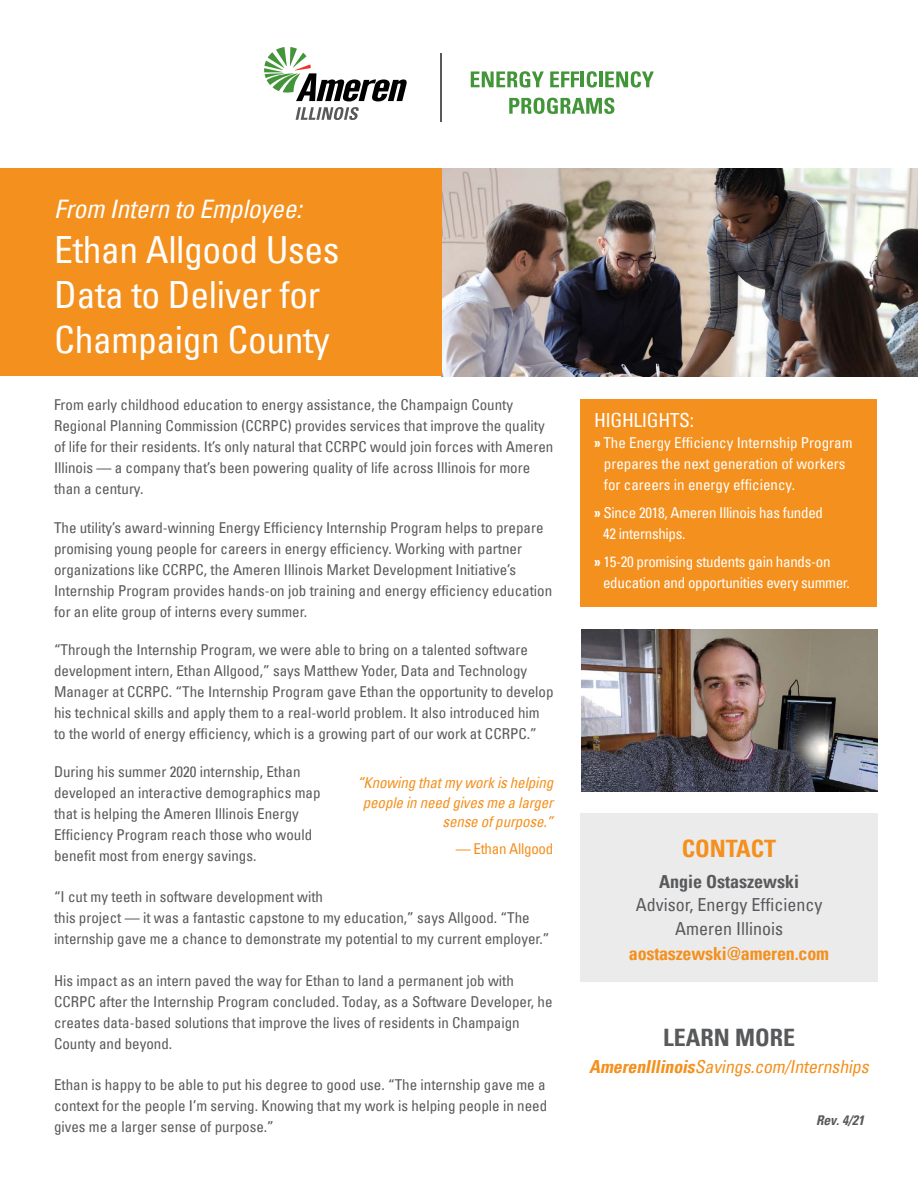
<style>
.page{position:relative;width:918px;height:1188px;background:#fff}
.page>*{position:absolute;margin:0;border:0;box-sizing:border-box;transform-origin:0 0}
.t1{font:condensed 37.5px/45px "Univers LT";letter-spacing:-.01em;color:#fff}
.t2{font:italic condensed 25.5px "Univers";letter-spacing:-.01em;color:#fff}
.t3{font:24px "Univers Com 67 Bold Cond";color:#58595b}
.t4{font:24px "Univers Com 67 Bold Cond";color:#f4901d}
.t5{font:condensed 19.5px "Univers LT";letter-spacing:-.02em;color:#fff}
.t6{font:condensed 18px/24px "Univers LT";color:#58595b;text-align:center}
.t7{font:italic condensed 18px "Univers LT";color:#f4901d}
.t8{font:700 condensed 18px "Univers";letter-spacing:-.01em;color:#f4901d}
.t9{font:700 condensed 18px "Univers";color:#58595b}
.t10{font:condensed 15px/21px "Univers LT";color:#58595b}
.t11{font:condensed 15px/21px "Univers LT";letter-spacing:-.02em;color:#fff}
.t12{font:condensed 15px/21px "Univers LT";color:#fff}
.t13{font:italic condensed 15px/19.5px "Univers";letter-spacing:-.01em;color:#f4901d;text-align:right}
.t14{font:condensed 15px "Univers LT";letter-spacing:-.02em;color:#f4901d}
.t15{font:italic 700 condensed 13.5px "Univers";color:#58595b}
.s1{font-family:"Univers Com 67 Bold Cond";font-stretch:normal}
</style>
<div class="page">
<img style="left:441px;top:169px;width:477px;height:207px">
<div style="left:0;top:169px;width:441px;height:207px;background:#f4901d"></div>
<hr style="left:440px;top:53px;width:2px;height:69px;background:#58595b">
<svg style="left:264px;top:47px;width:143px;height:54px"></svg>
<svg style="left:296px;top:107px;width:63px;height:13px"></svg>
<svg style="left:471px;top:71px;width:73px;height:17px"></svg>
<svg style="left:550px;top:71px;width:29px;height:16px"></svg>
<hr style="left:581px;top:71px;width:3px;height:16px;background:#439539">
<svg style="left:587px;top:71px;width:10px;height:17px"></svg>
<hr style="left:599px;top:71px;width:3px;height:16px;background:#439539">
<svg style="left:605px;top:71px;width:49px;height:17px"></svg>
<svg style="left:509px;top:98px;width:105px;height:16px"></svg>
<div style="left:580px;top:400px;width:297px;height:207px;background:#f4901d"></div>
<div style="left:580px;top:814px;width:298px;height:168px;background:#ebebec"></div>
<img style="left:581px;top:630px;width:297px;height:162px">
<h2 class="t2" style="left:54px;top:193px;width:249px">From Intern to Employee:</h2>
<h1 class="t1" style="left:54px;top:227px;width:287px">Ethan Allgood Uses<br>Data to Deliver for<br>Champaign County</h1>
<p class="t10" style="left:54px;top:394px;width:501px">From early childhood education to energy assistance, the Champaign County Regional Planning Commission (CCRPC) provides services that improve the quality of life for their residents. It’s only natural that CCRPC would join forces with Ameren Illinois — a company that’s been powering quality of life across Illinois for more than a century.</p>
<p class="t10" style="left:54px;top:517px;width:500px">The utility’s award-winning Energy Efficiency Internship Program helps to prepare promising young people for careers in energy efficiency. Working with partner organizations like CCRPC, the Ameren Illinois Market Development Initiative’s Internship Program provides hands-on job training and energy efficiency education for an elite group of interns every summer.</p>
<p class="t10" style="left:54px;top:639px;width:501px">“Through the Internship Program, we were able to bring on a talented software development intern, Ethan Allgood,” says Matthew Yoder, Data and Technology Manager at CCRPC. “The Internship Program gave Ethan the opportunity to develop his technical skills and apply them to a real-world problem. It also introduced him to the world of energy efficiency, which is a growing part of our work at CCRPC.”</p>
<p class="t10" style="left:54px;top:761px;width:268px">During his summer 2020 internship, Ethan developed an interactive demographics map that is helping the Ameren Illinois Energy Efficiency Program reach those who would benefit most from energy savings.</p>
<p class="t10" style="left:54px;top:886px;width:497px">“I cut my teeth in software development with<br>this project — it was a fantastic capstone to my education,” says Allgood. “The internship gave me a chance to demonstrate my potential to my current employer.”</p>
<p class="t10" style="left:54px;top:970px;width:500px">His impact as an intern paved the way for Ethan to land a permanent job with CCRPC after the Internship Program concluded. Today, as a Software Developer, he creates data-based solutions that improve the lives of residents in Champaign County and beyond.</p>
<p class="t10" style="left:54px;top:1074px;width:495px;text-align:justify">Ethan is happy to be able to put his degree to good use. “The internship gave me a context for the people I’m serving. Knowing that my work is helping people in need gives me a larger sense of purpose.”</p>
<p class="t13" style="left:357px;top:773px;width:198px">“Knowing that my work is helping people in need gives me a larger sense of purpose.”</p>
<p class="t14" style="left:456px;top:839px;width:99px">— Ethan Allgood</p>
<h3 class="t5" style="left:594px;top:408px;width:102px">HIGHLIGHTS:</h3>
<p class="t12" style="left:604px;top:432px;width:250px;text-indent:-10px"><span class="s1">»</span> The Energy Efficiency Internship Program prepares the next generation of workers for careers in energy efficiency.</p>
<p class="t11" style="left:603px;top:502px;width:221px;text-indent:-9px"><span class="s1">»</span> Since 2018, Ameren Illinois has funded<br>42 internships.</p>
<p class="t11" style="left:603px;top:551px;width:248px;text-indent:-9px"><span class="s1">»</span> 15-20 promising students gain hands-on education and opportunities every summer.</p>
<h3 class="t4" style="left:682px;top:834px;width:96px">CONTACT</h3>
<p class="t9" style="left:659px;top:870px;width:141px">Angie Ostaszewski</p>
<p class="t6" style="left:636px;top:893px;width:188px">Advisor, Energy Efficiency<br>Ameren Illinois</p>
<p class="t8" style="left:629px;top:942px;width:202px">aostaszewski@ameren.com</p>
<h3 class="t3" style="left:663px;top:1022px;width:133px">LEARN MORE</h3>
<p class="t7" style="left:589px;top:1055px;width:285px"><span class="s1">AmerenIllinois</span>Savings.com/Internships</p>
<p class="t15" style="left:816px;top:1112px;width:49px">Rev. 4/21</p>
</div>
